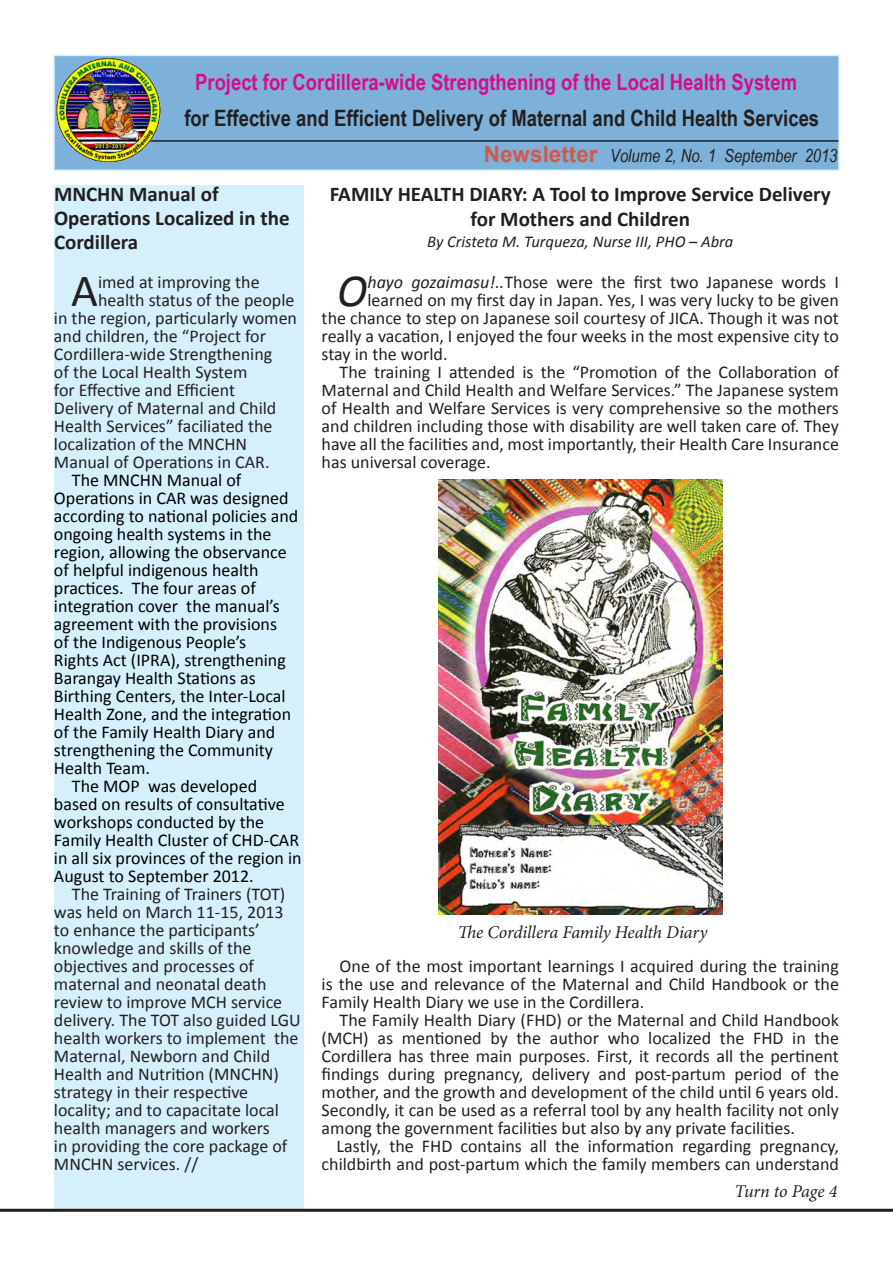
<style>
.page{position:relative;width:893px;height:1263px;background:#fff}
.page>*{position:absolute;margin:0;border:0;box-sizing:border-box;transform-origin:0 0}
.No_Spacing{font:italic 46.35px "Calibri";color:#231f20}
.t1{font:46.35px "Calibri";color:#231f20}
.t2{font:700 22.5px "Arial Narrow Special G1";color:#231f20}
.t3{font:700 22.5px "Arial Narrow Special G1";color:#d50d8c}
.No_Spacing-2{font:700 21px/24.2px "Calibri";color:#231f20;text-align:center}
.No_Spacing-3{font:18px/18px "Calibri";color:#231f20;text-align:justify}
.t4{font:18px/18px "Calibri";color:#000}
.t5{font:italic 18px "Minion Pro";letter-spacing:-.01em;color:#231f20}
.t6{font:italic 18px "Arial Narrow Special G1";color:#231f20}
.No_Spacing-4{font:italic 16.5px "Calibri";color:#231f20}
.s1{color:#7db1da}
.s2{font-family:"Arial Special G1";font-weight:700;font-style:normal;font-size:22.5px;color:#d05a4c}
.s3{font-style:italic}
</style>
<div class="page">
<div style="left:54px;top:55px;width:785px;height:115px;background:#7db1da"></div>
<div style="left:53px;top:55px;width:787px;height:116px;border:2px solid #d6f0fb"></div>
<hr style="left:150px;top:140px;width:689px;height:2px;background:#231f20">
<div style="left:54px;top:185px;width:249px;height:1024px;background:#d6f0fb"></div>
<hr style="left:0;top:1209px;width:893px;height:3px;background:#231f20">
<img style="left:438px;top:480px;width:285px;height:434px">
<img style="left:54px;top:58px;width:109px;height:105px">
<p class="t3" style="left:195px;top:67px;width:630px">Project for Cordillera-wide Strengthening of the Local Health System<span class="s1">em</span></p>
<p class="t2" style="left:184px;top:103px;width:636px">for Effective and Efficient Delivery of Maternal and Child Health Services</p>
<p class="t6" style="left:484px;top:144px;width:355px"><span class="s2">Newsletter</span> Volume 2, No. 1 September 2013</p>
<p class="No_Spacing-2" style="left:54px;top:182px;width:237px;text-align:left">MNCHN Manual of<br>Operations Localized in the<br>Cordillera</p>
<p class="t1" style="left:71px;top:261px;width:28px">A</p>
<p class="No_Spacing-3" style="left:98px;top:273px;width:163px">imed at improving the</p>
<p class="No_Spacing-3" style="left:98px;top:291px;width:198px">health status of the people</p>
<p class="No_Spacing-3" style="left:54px;top:309px;width:245px">in the region, particularly women</p>
<p class="No_Spacing-3" style="left:54px;top:327px;width:214px">and children, the “Project for</p>
<p class="No_Spacing-3" style="left:54px;top:345px;width:220px">Cordillera-wide Strengthening</p>
<p class="No_Spacing-3" style="left:54px;top:363px;width:195px">of the Local Health System</p>
<p class="No_Spacing-3" style="left:54px;top:381px;width:183px">for Effective and Efficient</p>
<p class="No_Spacing-3" style="left:54px;top:399px;width:224px">Delivery of Maternal and Child</p>
<p class="No_Spacing-3" style="left:54px;top:417px;width:220px">Health Services” faciliated the</p>
<p class="No_Spacing-3" style="left:54px;top:435px;width:195px">localization of the MNCHN</p>
<p class="No_Spacing-3" style="left:54px;top:453px;width:217px">Manual of Operations in CAR.</p>
<p class="t4" style="left:54px;top:471px;width:246px;text-indent:18px">The MNCHN Manual of<br>Operations in CAR was designed according to national policies and ongoing health systems in the region, allowing the observance of helpful indigenous health practices. The four areas of integration cover the manual’s agreement with the provisions<br>of the Indigenous People’s<br>Rights Act (IPRA), strengthening<br>Barangay Health Stations as<br>Birthing Centers, the Inter-Local<br>Health Zone, and the integration of the Family Health Diary and strengthening the Community<br>Health Team.</p>
<p class="t4" style="left:54px;top:777px;width:249px;text-indent:18px">The MOP was developed based on results of consultative workshops conducted by the<br>Family Health Cluster of CHD-CAR in all six provinces of the region in<br>August to September 2012.</p>
<p class="No_Spacing-3" style="left:54px;top:885px;width:248px;text-align:left;text-indent:18px">The Training of Trainers (TOT) was held on March 11-15, 2013 to enhance the participants’ knowledge and skills of the objectives and processes of maternal and neonatal death review to improve MCH service delivery. The TOT also guided LGU health workers to implement the<br>Maternal, Newborn and Child<br>Health and Nutrition (MNCHN) strategy in their respective locality; and to capacitate local health managers and workers<br>in providing the core package of<br>MNCHN services. //</p>
<p class="No_Spacing-2" style="left:330px;top:181px;width:502px;line-height:25.2px">FAMILY HEALTH DIARY: A Tool to Improve Service Delivery for Mothers and Children</p>
<p class="No_Spacing-4" style="left:427px;top:230px;width:308px">By Cristeta M. Turqueza, Nurse III, PHO – Abra</p>
<p class="No_Spacing" style="left:337px;top:259px;width:32px">O</p>
<p class="No_Spacing-3" style="left:367px;top:273px;width:473px"><span class="s3">hayo gozaimasu!..</span>Those were the first two Japanese words I</p>
<p class="No_Spacing-3" style="left:367px;top:291px;width:473px">learned on my first day in Japan. Yes, I was very lucky to be given</p>
<p class="No_Spacing-3" style="left:322px;top:309px;width:519px">the chance to step on Japanese soil courtesy of JICA. Though it was not</p>
<p class="No_Spacing-3" style="left:322px;top:327px;width:519px">really a vacation, I enjoyed the four weeks in the most expensive city to</p>
<p class="No_Spacing-3" style="left:322px;top:345px;width:127px">stay in the world.</p>
<p class="No_Spacing-3" style="left:322px;top:363px;width:519px;text-indent:18px">The training I attended is the “Promotion of the Collaboration of Maternal and Child Health and Welfare Services.” The Japanese system of Health and Welfare Services is very comprehensive so the mothers and children including those with disability are well taken care of. They have all the facilities and, most importantly, their Health Care Insurance has universal coverage.</p>
<p class="t5" style="left:458px;top:920px;width:251px">The Cordillera Family Health Diary</p>
<p class="No_Spacing-3" style="left:322px;top:957px;width:519px;text-indent:18px">One of the most important learnings I acquired during the training is the use and relevance of the Maternal and Child Handbook or the Family Health Diary we use in the Cordillera.</p>
<p class="No_Spacing-3" style="left:322px;top:1011px;width:519px;text-indent:18px">The Family Health Diary (FHD) or the Maternal and Child Handbook (MCH) as mentioned by the author who localized the FHD in the Cordillera has three main purposes. First, it records all the pertinent findings during pregnancy, delivery and post-partum period of the mother, and the growth and development of the child until 6 years old.<br>Secondly, it can be used as a referral tool by any health facility not only among the government facilities but also by any private facilities.</p>
<p class="No_Spacing-3" style="left:322px;top:1137px;width:519px;text-align:right">Lastly, the FHD contains all the information regarding pregnancy, childbirth and post-partum which the family members can understand</p>
<p class="t5" style="left:734px;top:1178px;width:104px">Turn to Page 4</p>
</div>
